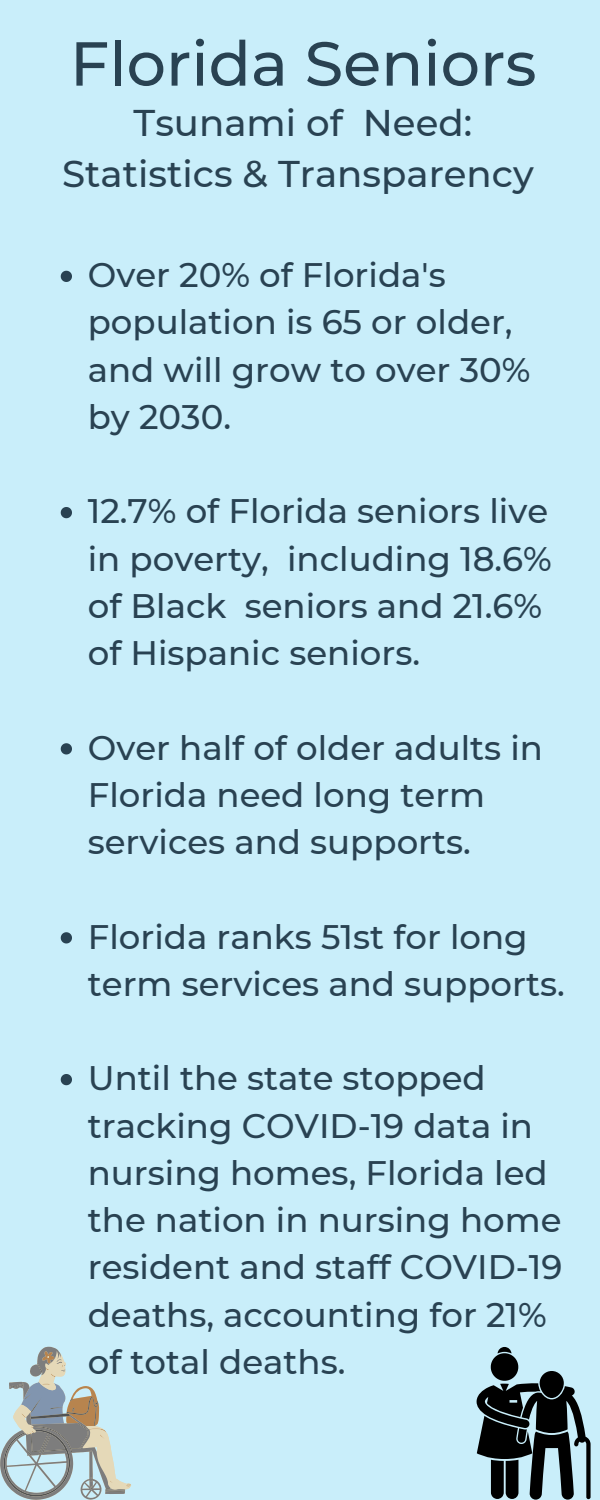
<style>
.page{position:relative;width:600px;height:1500px;background:#c9eefa}
.page>*{position:absolute;margin:0;border:0;box-sizing:border-box;transform-origin:0 0}
.t1{font:500 62px "Montserrat";color:#294252}
.t2{font:500 37.1px "Montserrat";color:#294252}
.t3{font:500 34px/47.2px "Montserrat";color:#294252}
</style>
<div class="page">
<svg style="left:0;top:1347px;width:131px;height:153px"></svg>
<svg style="left:477px;top:1347px;width:114px;height:153px"></svg>
<svg style="left:61px;top:271px;width:11px;height:11px"></svg>
<svg style="left:61px;top:507px;width:11px;height:11px"></svg>
<svg style="left:61px;top:743px;width:11px;height:11px"></svg>
<svg style="left:61px;top:932px;width:11px;height:11px"></svg>
<svg style="left:61px;top:1074px;width:11px;height:11px"></svg>
<p class="t1" style="left:70px;top:26px;width:468px">Florida Seniors</p>
<p class="t2" style="left:134px;top:100px;width:340px">Tsunami of Need:</p>
<p class="t2" style="left:62px;top:152px;width:473px">Statistics &amp; Transparency</p>
<p class="t3" style="left:88px;top:251px;width:444px">Over 20% of Florida's population is 65 or older, and will grow to over 30% by 2030.</p>
<p class="t3" style="left:88px;top:488px;width:466px">12.7% of Florida seniors live in poverty, including 18.6% of Black seniors and 21.6% of Hispanic seniors.</p>
<p class="t3" style="left:88px;top:724px;width:457px">Over half of older adults in<br>Florida need long term services and supports.</p>
<p class="t3" style="left:88px;top:913px;width:479px">Florida ranks 51st for long term services and supports.</p>
<p class="t3" style="left:88px;top:1055px;width:476px">Until the state stopped tracking COVID-19 data in nursing homes, Florida led the nation in nursing home resident and staff COVID-19 deaths, accounting for 21% of total deaths.</p>
</div>
